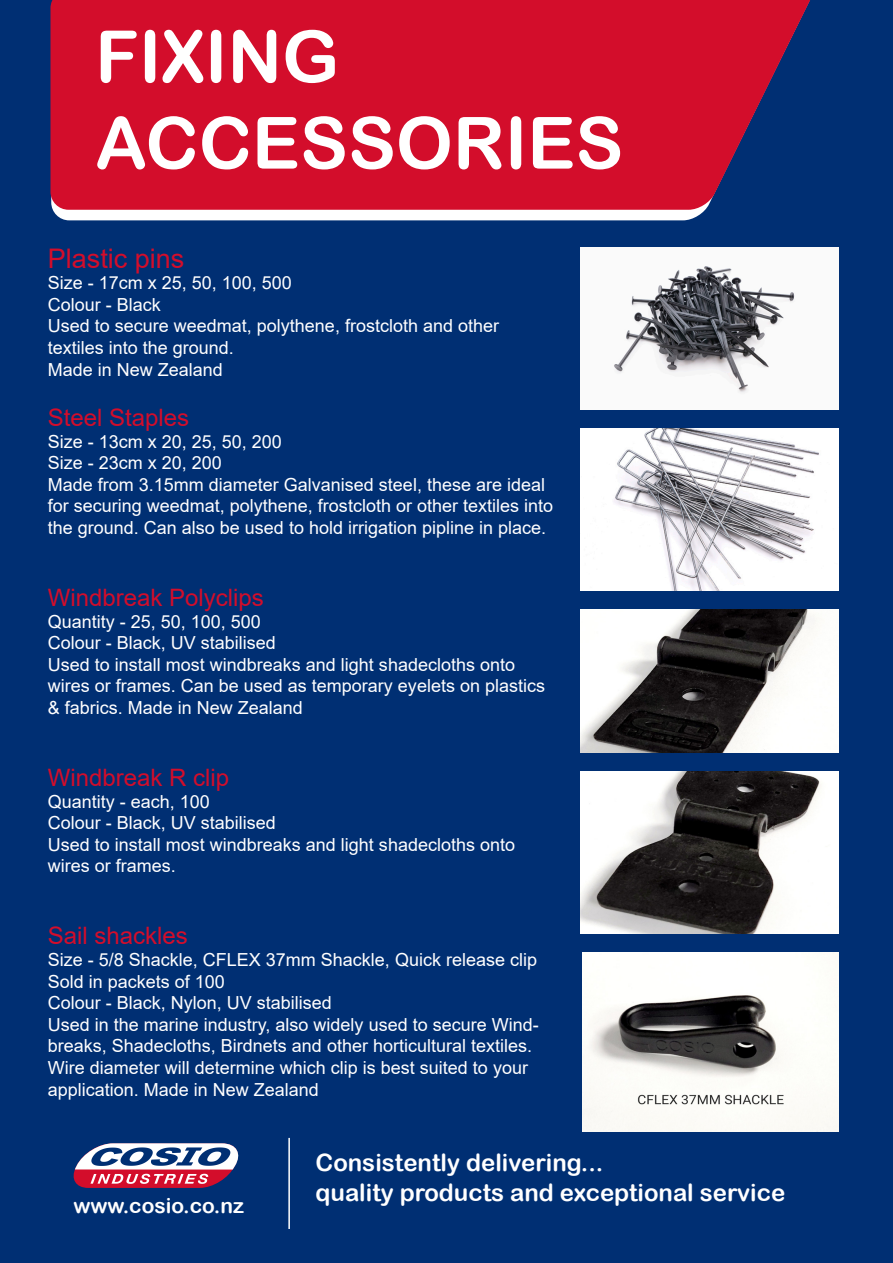
<style>
.page{position:relative;width:893px;height:1263px;background:#002f73}
.page>*{position:absolute;margin:0;border:0;box-sizing:border-box;transform-origin:0 0}
.t1{font:72px "Arial Rounded MT Bold";color:#fff}
.t2{font:27px "Arial";color:#d30d2b}
.t3{font:24px "Arial Rounded MT Bold";color:#fff}
.t4{font:24px "Arial";color:#d30d2b}
.t5{font:21px "Arial Rounded MT Bold";color:#fff}
.t6{font:18px/21.6px "Arial";color:#fff}
</style>
<div class="page">
<div style="left:53px;top:210px;width:652px;height:10px;background:#fff"></div>
<svg style="left:50px;top:0;width:761px;height:210px;background:#c21030"></svg>
<hr style="left:288px;top:1138px;width:2px;height:91px;background:#fff">
<svg style="left:73px;top:1143px;width:166px;height:45px"></svg>
<img style="left:580px;top:248px;width:259px;height:161px">
<img style="left:580px;top:610px;width:259px;height:142px">
<img style="left:583px;top:953px;width:256px;height:178px">
<img style="left:580px;top:772px;width:259px;height:161px">
<img style="left:580px;top:429px;width:259px;height:161px">
<p class="t1" style="left:95px;top:14px;width:245px">FIXING</p>
<p class="t1" style="left:95px;top:100px;width:529px">ACCESSORIES</p>
<p class="t2" style="left:48px;top:239px;width:138px">Plastic pins</p>
<p class="t6" style="left:48px;top:272px;width:246px">Size - 17cm x 25, 50, 100, 500</p>
<p class="t6" style="left:48px;top:293px;width:115px">Colour - Black</p>
<p class="t6" style="left:48px;top:315px;width:453px">Used to secure weedmat, polythene, frostcloth and other</p>
<p class="t6" style="left:48px;top:337px;width:188px">textiles into the ground.</p>
<p class="t6" style="left:48px;top:358px;width:177px">Made in New Zealand</p>
<p class="t4" style="left:48px;top:401px;width:143px">Steel Staples</p>
<p class="t6" style="left:48px;top:430px;width:236px">Size - 13cm x 20, 25, 50, 200</p>
<p class="t6" style="left:48px;top:452px;width:176px">Size - 23cm x 20, 200</p>
<p class="t6" style="left:48px;top:473px;width:507px">Made from 3.15mm diameter Galvanised steel, these are ideal for securing weedmat, polythene, frostcloth or other textiles into the ground. Can also be used to hold irrigation pipline in place.</p>
<p class="t4" style="left:48px;top:581px;width:218px">Windbreak Polyclips</p>
<p class="t6" style="left:48px;top:610px;width:215px">Quantity - 25, 50, 100, 500</p>
<p class="t6" style="left:48px;top:632px;width:230px">Colour - Black, UV stabilised</p>
<p class="t6" style="left:48px;top:653px;width:499px">Used to install most windbreaks and light shadecloths onto wires or frames. Can be used as temporary eyelets on plastics &amp; fabrics. Made in New Zealand</p>
<p class="t4" style="left:48px;top:761px;width:183px">Windbreak R clip</p>
<p class="t6" style="left:48px;top:790px;width:164px">Quantity - each, 100</p>
<p class="t6" style="left:48px;top:812px;width:230px">Colour - Black, UV stabilised</p>
<p class="t6" style="left:48px;top:833px;width:469px">Used to install most windbreaks and light shadecloths onto wires or frames.</p>
<p class="t4" style="left:48px;top:919px;width:142px">Sail shackles</p>
<p class="t6" style="left:48px;top:949px;width:491px">Size - 5/8 Shackle, CFLEX 37mm Shackle, Quick release clip</p>
<p class="t6" style="left:48px;top:970px;width:179px">Sold in packets of 100</p>
<p class="t6" style="left:48px;top:992px;width:286px">Colour - Black, Nylon, UV stabilised</p>
<p class="t6" style="left:48px;top:1013px;width:492px">Used in the marine industry, also widely used to secure Wind&shy;breaks, Shadecloths, Birdnets and other horticultural textiles.<br>Wire diameter will determine which clip is best suited to your application. Made in New Zealand</p>
<p class="t5" style="left:73px;top:1193px;width:172px">www.cosio.co.nz</p>
<p class="t3" style="left:316px;top:1148px;width:289px">Consistently delivering...</p>
<p class="t3" style="left:316px;top:1178px;width:471px">quality products and exceptional service</p>
</div>
